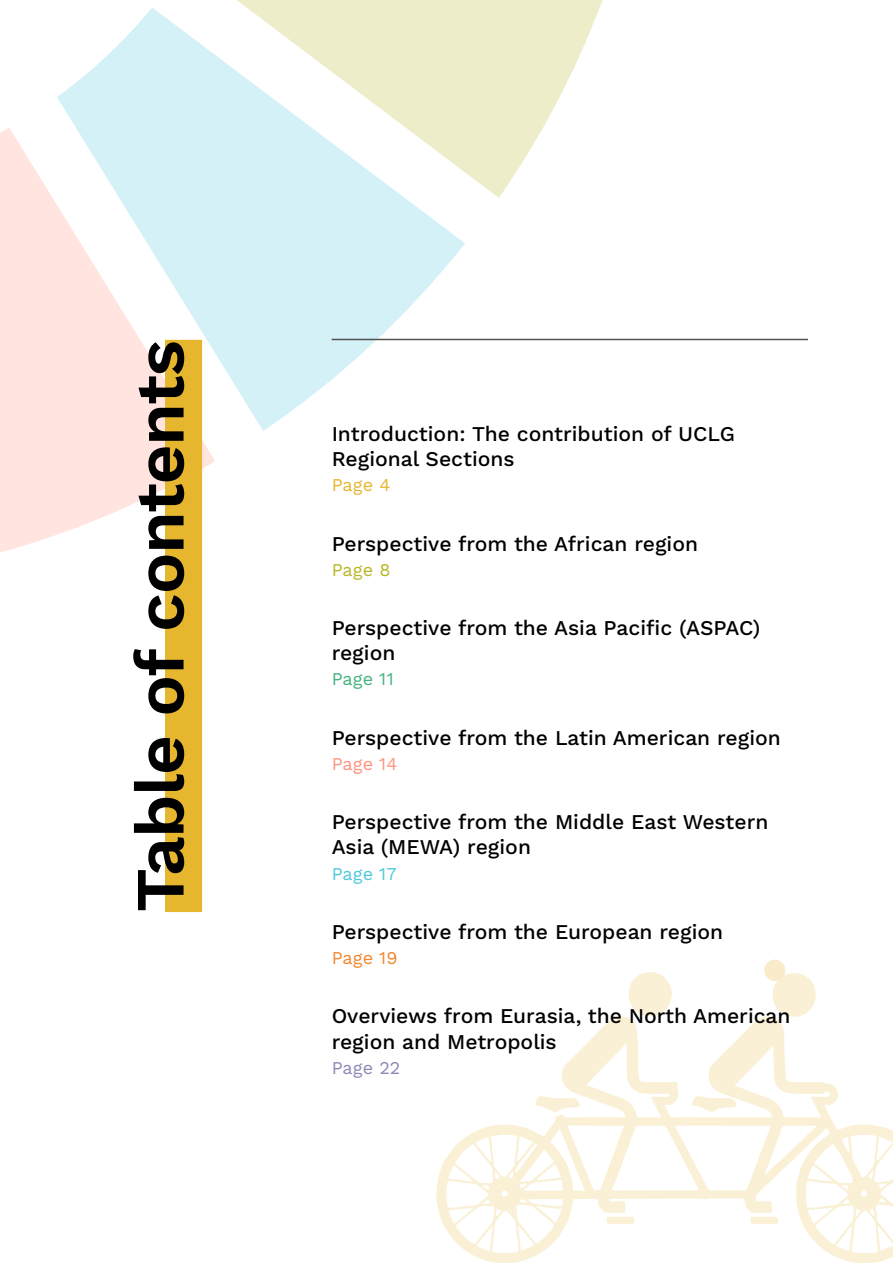
<style>
.page{position:relative;width:893px;height:1263px;background:#fff}
.page>*{position:absolute;margin:0;border:0;box-sizing:border-box;transform-origin:0 0}
.t1{font:600 69px "Work Sans";letter-spacing:-.02em;color:#000}
.t2{font:500 21px/25.2px "Work Sans";color:#000}
.t3{font:18px "Work Sans";color:#45b27e}
.t4{font:18px "Work Sans";color:#ff9381}
.t5{font:18px "Work Sans";color:#4fc9dc}
.t6{font:18px "Work Sans";color:#f1872f}
.t7{font:18px "Work Sans";color:#8c89b4}
.t8{font:18px "Work Sans";color:#e6b62f}
.t9{font:18px "Work Sans";color:#b9b727}
</style>
<div class="page">
<svg style="left:57px;top:7px;width:408px;height:424px;fill:#d3f1f6"></svg>
<svg style="left:0;top:128px;width:215px;height:434px;fill:#ffe4df"></svg>
<svg style="left:186px;top:0;width:417px;height:198px"></svg>
<svg style="left:436px;top:1015px;width:457px;height:248px"></svg>
<svg style="left:772px;top:973px;width:45px;height:44px"></svg>
<div style="left:628px;top:972px;width:44px;height:44px;background:#faf0d6;border-radius:50%"></div>
<svg style="left:535px;top:1096px;width:45px;height:17px"></svg>
<svg style="left:691px;top:1096px;width:45px;height:17px"></svg>
<svg style="left:750px;top:1217px;width:28px;height:7px"></svg>
<svg style="left:607px;top:1217px;width:27px;height:7px"></svg>
<svg style="left:510px;top:1208px;width:5px;height:7px"></svg>
<div style="left:764px;top:959px;width:21px;height:22px;background:#f8eccb;border-radius:50%"></div>
<div style="left:165px;top:340px;width:37px;height:572px;background:#e6b62f"></div>
<hr style="left:332px;top:339px;width:476px;height:1px;background:#525251">
<h1 class="t1" style="left:120px;top:912px;width:574px;rotate:-90deg">Table of contents</h1>
<p class="t2" style="left:332px;top:422px;width:405px">Introduction: The contribution of UCLG<br>Regional Sections</p>
<p class="t8" style="left:332px;top:474px;width:60px">Page 4</p>
<p class="t2" style="left:332px;top:532px;width:368px">Perspective from the African region</p>
<p class="t9" style="left:332px;top:559px;width:60px">Page 8</p>
<p class="t2" style="left:332px;top:616px;width:430px">Perspective from the Asia Pacific (ASPAC) region</p>
<p class="t3" style="left:332px;top:669px;width:64px">Page 11</p>
<p class="t2" style="left:332px;top:726px;width:451px">Perspective from the Latin American region</p>
<p class="t4" style="left:332px;top:753px;width:67px">Page 14</p>
<p class="t2" style="left:332px;top:810px;width:438px">Perspective from the Middle East Western<br>Asia (MEWA) region</p>
<p class="t5" style="left:332px;top:863px;width:66px">Page 17</p>
<p class="t2" style="left:332px;top:920px;width:393px">Perspective from the European region</p>
<p class="t6" style="left:332px;top:947px;width:67px">Page 19</p>
<p class="t2" style="left:332px;top:1004px;width:460px">Overviews from Eurasia, the North American region and Metropolis</p>
<p class="t7" style="left:332px;top:1057px;width:70px">Page 22</p>
</div>
